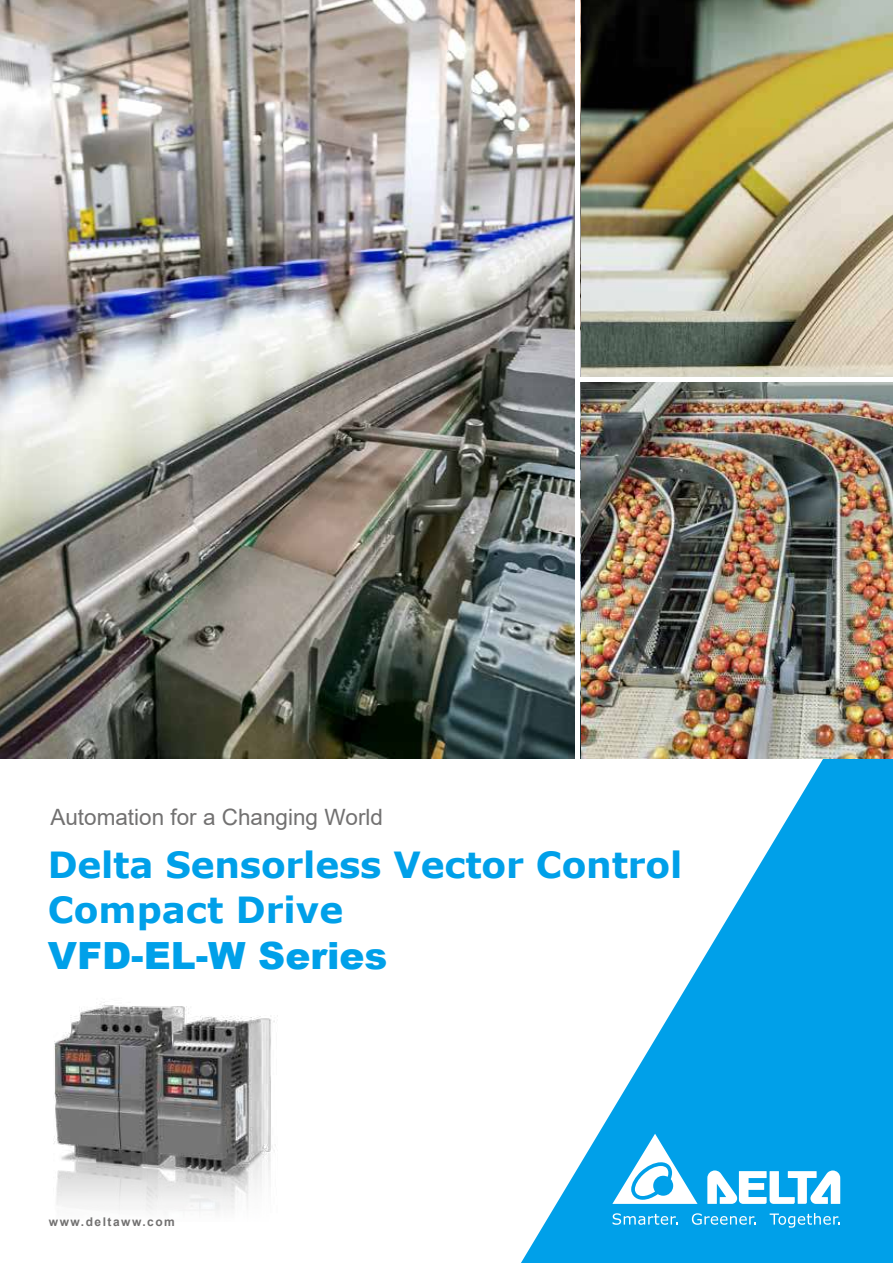
<style>
.page{position:relative;width:893px;height:1263px;background:#fff}
.page>*{position:absolute;margin:0;border:0;box-sizing:border-box;transform-origin:0 0}
.t1{font:900 37.5px "Arial";color:#00a0e9}
.t2{font:700 36px/45px "Verdana";letter-spacing:-.005em;color:#00a0e9}
.t3{font:22.5px "Arial";color:#727171}
.t4{font:700 12px "Arial";letter-spacing:.125em;color:#727171}
</style>
<div class="page">
<svg style="left:513px;top:758px;width:380px;height:505px;fill:#00a0e9"></svg>
<svg style="left:707px;top:1170px;width:133px;height:34px"></svg>
<svg style="left:612px;top:1134px;width:85px;height:70px"></svg>
<svg style="left:613px;top:1213px;width:64px;height:12px"></svg>
<svg style="left:692px;top:1213px;width:64px;height:12px"></svg>
<svg style="left:770px;top:1213px;width:70px;height:15px"></svg>
<img style="left:580px;top:0;width:313px;height:377px">
<img style="left:580px;top:382px;width:313px;height:376px">
<img style="left:0;top:0;width:575px;height:758px">
<img style="left:53px;top:1002px;width:225px;height:209px">
<p class="t3" style="left:50px;top:802px;width:334px">Automation for a Changing World</p>
<p class="t2" style="left:48px;top:842px;width:636px">Delta Sensorless Vector Control<br>Compact Drive</p>
<p class="t1" style="left:48px;top:928px;width:341px">VFD-EL-W Series</p>
<p class="t4" style="left:49px;top:1213px;width:127px">www.deltaww.com</p>
</div>
